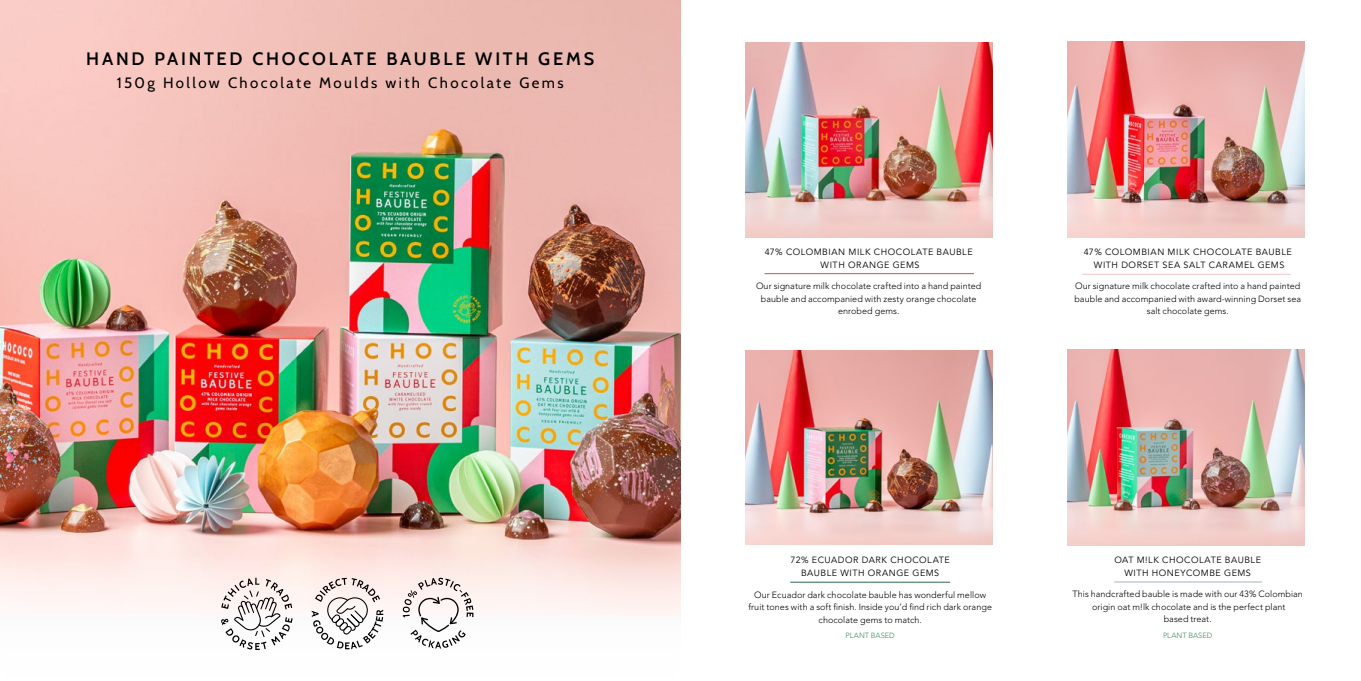
<style>
.page{position:relative;width:1361px;height:681px;background:#fff}
.page>*{position:absolute;margin:0;border:0;box-sizing:border-box;transform-origin:0 0}
.t1{font:600 18px "Cabin";letter-spacing:.155em;color:#000}
.t2{font:15px "Cabin";letter-spacing:.16em;color:#000}
.t3{font:300 9px/12.6px "Avenir LT Pro";letter-spacing:.005em;color:#000;text-align:center}
.t4{font:9px/12.6px "Avenir LT Pro";letter-spacing:.06em;color:#000;text-align:center}
.t5{font:300 7.5px "Avenir LT Pro";color:#3d8c55}
</style>
<div class="page">
<img style="left:0;top:0;width:680px;height:615px">
<img style="left:745px;top:350px;width:247px;height:194px">
<img style="left:745px;top:42px;width:247px;height:195px">
<hr style="left:764px;top:273px;width:210px;height:1px;background:#d7532c">
<hr style="left:1082px;top:274px;width:208px;height:1px;background:#efc6ca">
<hr style="left:790px;top:581px;width:160px;height:1px;background:#2b6b49">
<img style="left:1068px;top:349px;width:236px;height:195px">
<img style="left:1068px;top:41px;width:236px;height:196px">
<hr style="left:1114px;top:581px;width:148px;height:1px;background:#9bb9b9">
<svg style="left:221px;top:577px;width:72px;height:72px"></svg>
<svg style="left:312px;top:577px;width:71px;height:72px"></svg>
<svg style="left:403px;top:577px;width:70px;height:71px"></svg>
<h1 class="t1" style="left:86px;top:45px;width:509px">HAND PAINTED CHOCOLATE BAUBLE WITH GEMS</h1>
<h2 class="t2" style="left:117px;top:71px;width:448px">150g Hollow Chocolate Moulds with Chocolate Gems</h2>
<p class="t4" style="left:764px;top:245px;width:210px">47% COLOMBIAN MILK CHOCOLATE BAUBLE<br>WITH ORANGE GEMS</p>
<p class="t3" style="left:756px;top:280px;width:227px">Our signature milk chocolate crafted into a hand painted bauble and accompanied with zesty orange chocolate enrobed gems.</p>
<p class="t4" style="left:1083px;top:245px;width:210px">47% COLOMBIAN MILK CHOCOLATE BAUBLE<br>WITH DORSET SEA SALT CARAMEL GEMS</p>
<p class="t3" style="left:1074px;top:280px;width:228px">Our signature milk chocolate crafted into a hand painted bauble and accompanied with award-winning Dorset sea salt chocolate gems.</p>
<p class="t4" style="left:790px;top:554px;width:161px">72% ECUADOR DARK CHOCOLATE<br>BAUBLE WITH ORANGE GEMS</p>
<p class="t3" style="left:748px;top:588px;width:245px">Our Ecuador dark chocolate bauble has wonderful mellow fruit tones with a soft finish. Inside you’d find rich dark orange chocolate gems to match.</p>
<p class="t5" style="left:845px;top:631px;width:51px">PLANT BASED</p>
<p class="t4" style="left:1114px;top:553px;width:148px">OAT M!LK CHOCOLATE BAUBLE<br>WITH HONEYCOMBE GEMS</p>
<p class="t3" style="left:1072px;top:587px;width:232px">This handcrafted bauble is made with our 43% Colombian origin oat m!lk chocolate and is the perfect plant<br>based treat.</p>
<p class="t5" style="left:1163px;top:630px;width:51px">PLANT BASED</p>
</div>
